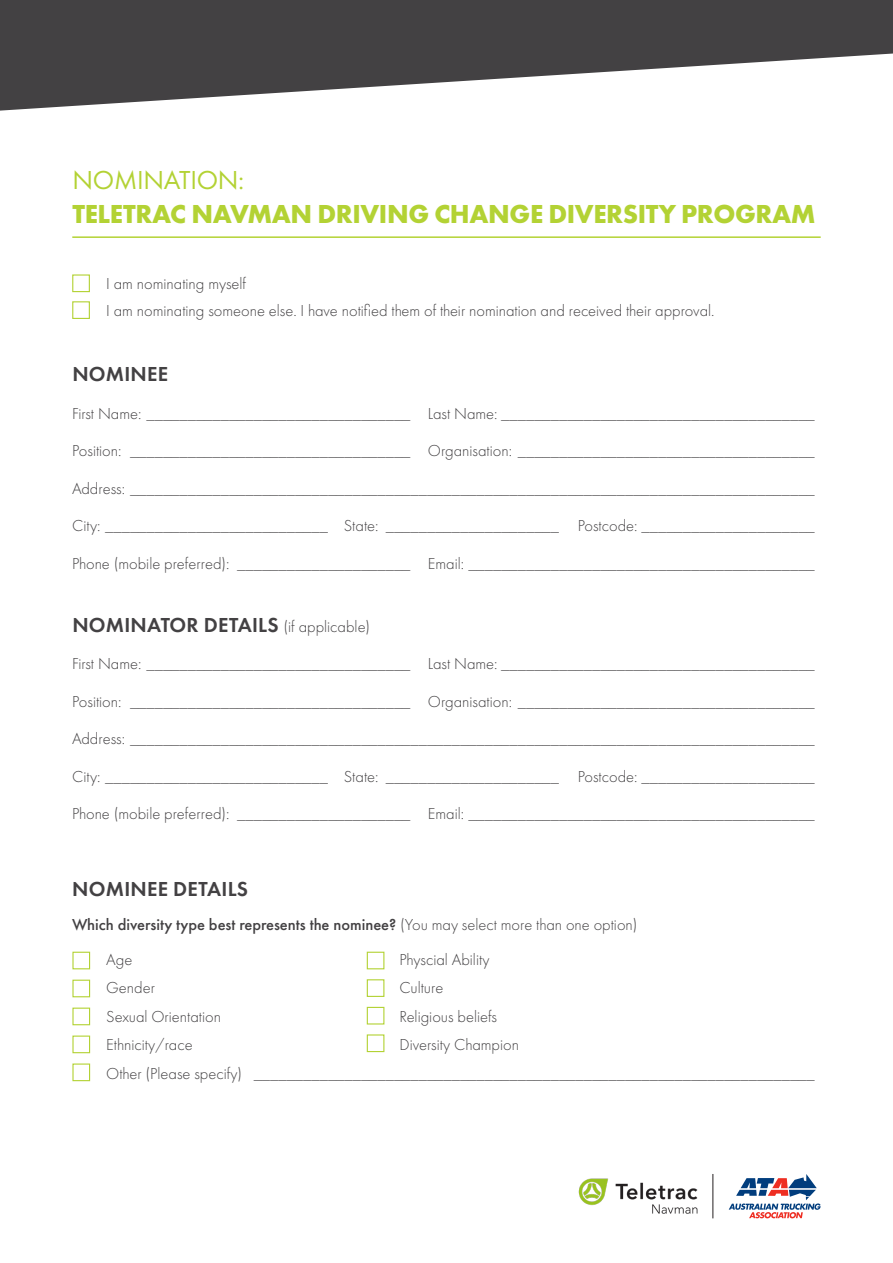
<style>
.page{position:relative;width:893px;height:1263px;background:#fff}
.page>*{position:absolute;margin:0;border:0;box-sizing:border-box;transform-origin:0 0}
.t1{font:700 27px/34.2px "Futura PT";letter-spacing:-.015em;color:#b3d234}
.t2{font:600 21px "Futura PT";letter-spacing:.01em;color:#434143}
.t3{font:300 16.5px "Futura PT";color:#434143}
.t4{font:500 16.5px "Futura PT";color:#434143}
.s1{font-weight:400}
.s2{font-weight:300;font-size:16.5px}
.s3{font-weight:300}
</style>
<div class="page">
<hr style="left:72px;top:236px;width:749px;height:2px;background:#b3d234">
<div style="left:72px;top:274px;width:18px;height:18px;border:1px solid #b3d234"></div>
<div style="left:72px;top:301px;width:18px;height:18px;border:1px solid #b3d234"></div>
<div style="left:72px;top:952px;width:18px;height:17px;border:1px solid #b3d234"></div>
<div style="left:367px;top:952px;width:17px;height:17px;border:1px solid #b3d234"></div>
<div style="left:72px;top:980px;width:18px;height:17px;border:1px solid #b3d234"></div>
<div style="left:367px;top:979px;width:17px;height:18px;border:1px solid #b3d234"></div>
<div style="left:72px;top:1007px;width:18px;height:18px;border:1px solid #b3d234"></div>
<div style="left:367px;top:1007px;width:17px;height:17px;border:1px solid #b3d234"></div>
<div style="left:72px;top:1035px;width:18px;height:18px;border:1px solid #b3d234"></div>
<div style="left:367px;top:1034px;width:17px;height:18px;border:1px solid #b3d234"></div>
<div style="left:72px;top:1063px;width:18px;height:18px;border:1px solid #b3d234"></div>
<svg style="left:0;top:0;width:893px;height:111px;fill:#434143"></svg>
<svg style="left:729px;top:1174px;width:92px;height:44px"></svg>
<hr style="left:713px;top:1174px;width:1px;height:44px;background:#231f20">
<img style="left:578px;top:1178px;width:120px;height:36px">
<p class="t1" style="left:72px;top:162px;width:745px"><span class="s1">NOMINATION:<br></span>TELETRAC NAVMAN DRIVING CHANGE DIVERSITY PROGRAM</p>
<p class="t3" style="left:106px;top:274px;width:141px">I am nominating myself</p>
<p class="t3" style="left:106px;top:301px;width:610px">I am nominating someone else. I have notified them of their nomination and received their approval.</p>
<p class="t2" style="left:72px;top:361px;width:97px">NOMINEE</p>
<p class="t3" style="left:72px;top:404px;width:744px">First Name: ________________________________ Last Name: ______________________________________</p>
<p class="t3" style="left:72px;top:441px;width:744px">Position: __________________________________ Organisation: ____________________________________</p>
<p class="t3" style="left:72px;top:479px;width:744px">Address: ___________________________________________________________________________________</p>
<p class="t3" style="left:72px;top:516px;width:744px">City: ___________________________ State: _____________________ Postcode: _____________________</p>
<p class="t3" style="left:72px;top:554px;width:744px">Phone (mobile preferred): _____________________ Email: __________________________________________</p>
<p class="t2" style="left:72px;top:612px;width:299px">NOMINATOR DETAILS <span class="s2">(if applicable)</span></p>
<p class="t3" style="left:72px;top:654px;width:744px">First Name: ________________________________ Last Name: ______________________________________</p>
<p class="t3" style="left:72px;top:692px;width:744px">Position: __________________________________ Organisation: ____________________________________</p>
<p class="t3" style="left:72px;top:729px;width:744px">Address: ___________________________________________________________________________________</p>
<p class="t3" style="left:72px;top:767px;width:744px">City: ___________________________ State: _____________________ Postcode: _____________________</p>
<p class="t3" style="left:72px;top:804px;width:744px">Phone (mobile preferred): _____________________ Email: __________________________________________</p>
<p class="t2" style="left:72px;top:876px;width:177px">NOMINEE DETAILS</p>
<p class="t4" style="left:72px;top:915px;width:567px">Which diversity type best represents the nominee? <span class="s3">(You may select more than one option)</span></p>
<p class="t3" style="left:106px;top:950px;width:28px">Age</p>
<p class="t3" style="left:400px;top:950px;width:91px">Physcial Ability</p>
<p class="t3" style="left:106px;top:978px;width:50px">Gender</p>
<p class="t3" style="left:400px;top:978px;width:45px">Culture</p>
<p class="t3" style="left:106px;top:1007px;width:116px">Sexual Orientation</p>
<p class="t3" style="left:400px;top:1007px;width:99px">Religious beliefs</p>
<p class="t3" style="left:106px;top:1035px;width:88px">Ethnicity/race</p>
<p class="t3" style="left:400px;top:1035px;width:121px">Diversity Champion</p>
<p class="t3" style="left:106px;top:1064px;width:710px">Other (Please specify) ____________________________________________________________________</p>
</div>
